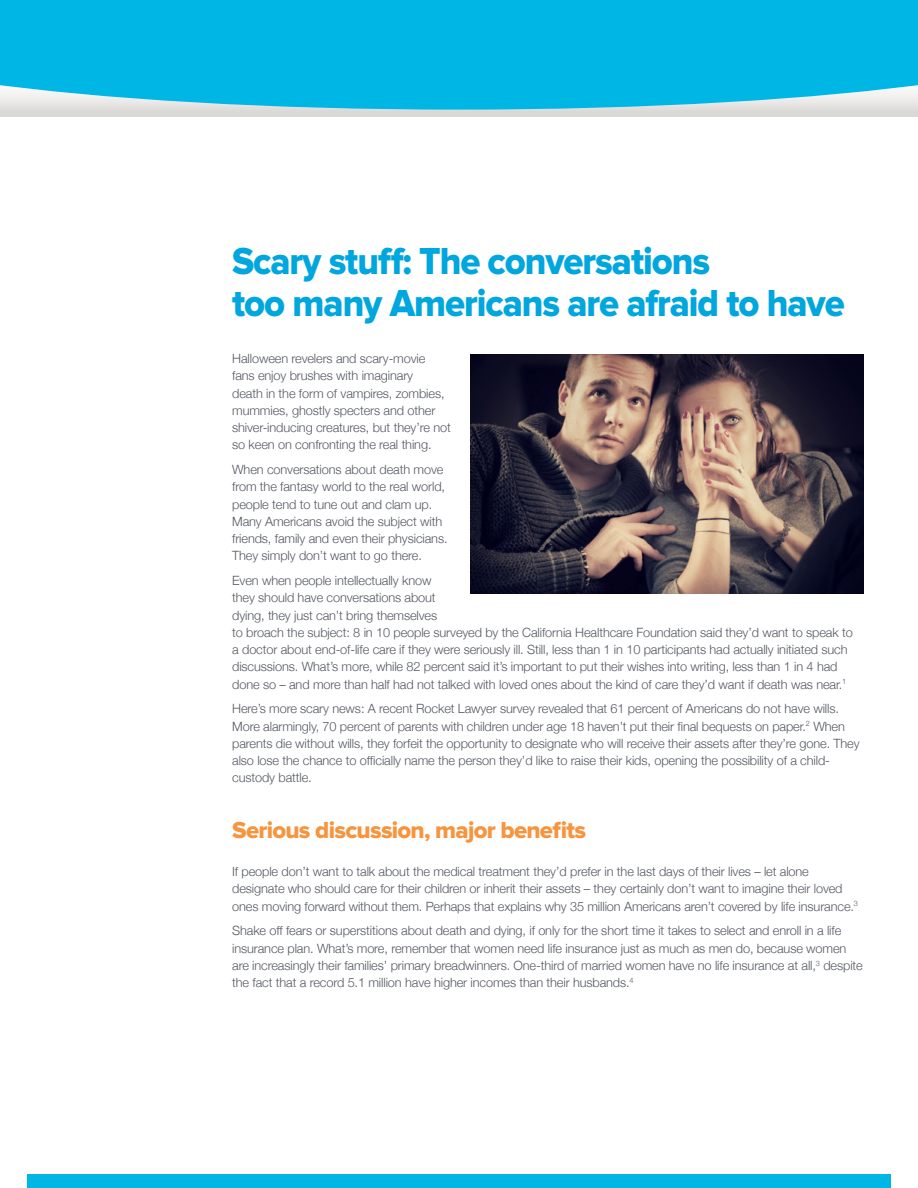
<style>
.page{position:relative;width:918px;height:1188px;background:#fff}
.page>*{position:absolute;margin:0;border:0;box-sizing:border-box;transform-origin:0 0}
.t1{font:39px/42px "Proxima Nova Extrabld";letter-spacing:-.03em;color:#00a6de;scale:.94 1}
.t2{font:24px "Proxima Nova Extrabld";letter-spacing:-.03em;color:#f7943e}
.t3{font:300 12.75px/17.2px "Helvetica Neue";letter-spacing:-.01em;color:#545861}
</style>
<div class="page">
<div style="left:0;top:30px;width:918px;height:86px;background:#dad8d4"></div>
<svg style="left:0;top:0;width:918px;height:110px;background:#10b9e4"></svg>
<div style="left:27px;top:1174px;width:864px;height:14px;background:#00b6e4"></div>
<img style="left:471px;top:354px;width:393px;height:240px">
<h1 class="t1" style="left:232px;top:241px;width:653px">Scary stuff: The conversations<br>too many Americans are afraid to have</h1>
<p class="t3" style="left:232px;top:349px;width:220px">Halloween revelers and scary-movie fans enjoy brushes with imaginary<br>death in the form of vampires, zombies, mummies, ghostly specters and other shiver-inducing creatures, but they’re not so keen on confronting the real thing.</p>
<p class="t3" style="left:232px;top:460px;width:217px">When conversations about death move from the fantasy world to the real world, people tend to tune out and clam up.<br>Many Americans avoid the subject with friends, family and even their physicians.<br>They simply don’t want to go there.</p>
<p class="t3" style="left:232px;top:571px;width:622px">Even when people intellectually know<br>they should have conversations about<br>dying, they just can’t bring themselves<br>to broach the subject: 8 in 10 people surveyed by the California Healthcare Foundation said they’d want to speak to a doctor about end-of-life care if they were seriously ill. Still, less than 1 in 10 participants had actually initiated such discussions. What’s more, while 82 percent said it’s important to put their wishes into writing, less than 1 in 4 had done so – and more than half had not talked with loved ones about the kind of care they’d want if death was near.<sup>1</sup></p>
<p class="t3" style="left:232px;top:699px;width:629px">Here’s more scary news: A recent Rocket Lawyer survey revealed that 61 percent of Americans do not have wills.<br>More alarmingly, 70 percent of parents with children under age 18 haven’t put their final bequests on paper.<sup>2</sup> When parents die without wills, they forfeit the opportunity to designate who will receive their assets after they’re gone. They also lose the chance to officially name the person they’d like to raise their kids, opening the possibility of a child&shy;custody battle.</p>
<h2 class="t2" style="left:232px;top:816px;width:355px">Serious discussion, major benefits</h2>
<p class="t3" style="left:232px;top:862px;width:627px">If people don’t want to talk about the medical treatment they’d prefer in the last days of their lives – let alone designate who should care for their children or inherit their assets – they certainly don’t want to imagine their loved ones moving forward without them. Perhaps that explains why 35 million Americans aren’t covered by life insurance.<sup>3</sup></p>
<p class="t3" style="left:232px;top:921px;width:632px">Shake off fears or superstitions about death and dying, if only for the short time it takes to select and enroll in a life insurance plan. What’s more, remember that women need life insurance just as much as men do, because women are increasingly their families’ primary breadwinners. One-third of married women have no life insurance at all,<sup>3</sup> despite the fact that a record 5.1 million have higher incomes than their husbands.<sup>4</sup></p>
</div>
